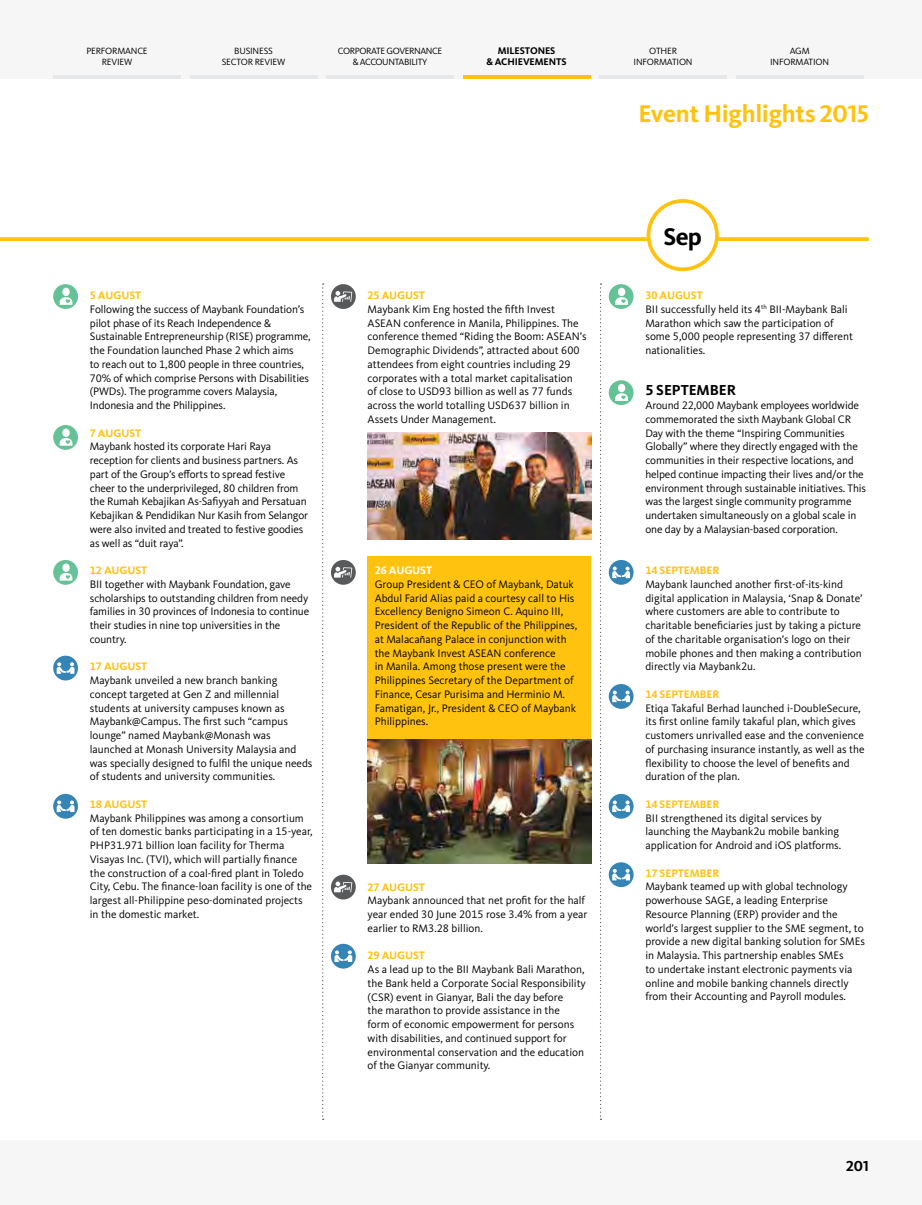
<style>
.page{position:relative;width:922px;height:1205px;background:#fff}
.page>*{position:absolute;margin:0;border:0;box-sizing:border-box;transform-origin:0 0}
.t1{font:700 25px "Kievit OT";letter-spacing:-.01em;color:#ffc20e}
.t2{font:700 25px "Kievit OT";color:#000}
.t3{font:700 15px "Kievit OT";color:#000}
.t4{font:11.25px/13.8px "Kievit OT";color:#000}
.t5{font:700 10px/11.2px "Kievit OT";letter-spacing:-.01em;color:#000;text-align:center}
.t6{font:9.38px/11.2px "Kievit OT";letter-spacing:-.02em;color:#000;text-align:center}
.t7{font:9.38px/11.2px "Kievit OT";letter-spacing:-.04em;color:#000;text-align:center}
.s1{font-weight:700;color:#ffc20e}
.s2{font-weight:700;color:#fff}
</style>
<div class="page">
<div style="left:0;top:0;width:921px;height:1205px;background:#f6f6f6"></div>
<div style="left:0;top:79px;width:921px;height:1061px;background:#fff"></div>
<hr style="left:53px;top:75px;width:128px;height:4px;background:#e6e7e8">
<hr style="left:190px;top:75px;width:127px;height:4px;background:#e6e7e8">
<hr style="left:326px;top:75px;width:128px;height:4px;background:#e6e7e8">
<hr style="left:462px;top:75px;width:128px;height:4px;background:#ffc20e">
<hr style="left:599px;top:75px;width:127px;height:4px;background:#e6e7e8">
<hr style="left:735px;top:75px;width:128px;height:4px;background:#e6e7e8">
<svg style="left:0;top:237px;width:868px;height:4px;background:#ffc51c"></svg>
<div style="left:367px;top:556px;width:224px;height:213px;background:#ffc20e"></div>
<img style="left:367px;top:433px;width:224px;height:106px">
<img style="left:367px;top:739px;width:224px;height:124px">
<div style="left:331px;top:874px;width:25px;height:25px;background:#58595b;border-radius:50%"></div>
<svg style="left:334px;top:881px;width:18px;height:11px"></svg>
<div style="left:331px;top:560px;width:25px;height:25px;background:#58595b;border-radius:50%"></div>
<svg style="left:334px;top:567px;width:18px;height:10px"></svg>
<div style="left:331px;top:284px;width:25px;height:25px;background:#58595b;border-radius:50%"></div>
<svg style="left:334px;top:291px;width:18px;height:11px"></svg>
<div style="left:53px;top:656px;width:25px;height:24px;background:#3484b5;border-radius:50%"></div>
<svg style="left:57px;top:662px;width:17px;height:12px"></svg>
<div style="left:53px;top:794px;width:25px;height:25px;background:#3484b5;border-radius:50%"></div>
<svg style="left:57px;top:800px;width:17px;height:12px"></svg>
<div style="left:331px;top:944px;width:25px;height:24px;background:#3484b5;border-radius:50%"></div>
<svg style="left:334px;top:950px;width:18px;height:12px"></svg>
<div style="left:608px;top:560px;width:25px;height:25px;background:#3484b5;border-radius:50%"></div>
<svg style="left:612px;top:566px;width:18px;height:12px"></svg>
<div style="left:608px;top:684px;width:25px;height:25px;background:#3484b5;border-radius:50%"></div>
<svg style="left:612px;top:690px;width:18px;height:12px"></svg>
<div style="left:608px;top:794px;width:25px;height:25px;background:#3484b5;border-radius:50%"></div>
<svg style="left:612px;top:800px;width:18px;height:12px"></svg>
<div style="left:608px;top:862px;width:25px;height:25px;background:#3484b5;border-radius:50%"></div>
<svg style="left:612px;top:869px;width:18px;height:11px"></svg>
<div style="left:53px;top:560px;width:25px;height:25px;background:#65c296;border-radius:50%"></div>
<div style="left:62px;top:563px;width:8px;height:9px;background:#fff;border-radius:50%"></div>
<svg style="left:60px;top:573px;width:12px;height:8px"></svg>
<div style="left:53px;top:425px;width:25px;height:25px;background:#65c296;border-radius:50%"></div>
<div style="left:62px;top:428px;width:8px;height:9px;background:#fff;border-radius:50%"></div>
<svg style="left:60px;top:438px;width:12px;height:8px"></svg>
<div style="left:608px;top:380px;width:25px;height:25px;background:#65c296;border-radius:50%"></div>
<div style="left:617px;top:384px;width:8px;height:8px;background:#fff;border-radius:50%"></div>
<svg style="left:615px;top:393px;width:13px;height:8px"></svg>
<div style="left:608px;top:284px;width:25px;height:25px;background:#65c296;border-radius:50%"></div>
<div style="left:617px;top:288px;width:8px;height:8px;background:#fff;border-radius:50%"></div>
<svg style="left:615px;top:297px;width:13px;height:8px"></svg>
<div style="left:53px;top:284px;width:25px;height:25px;background:#65c296;border-radius:50%"></div>
<div style="left:62px;top:288px;width:8px;height:8px;background:#fff;border-radius:50%"></div>
<svg style="left:60px;top:297px;width:12px;height:8px"></svg>
<svg style="left:322px;top:283px;width:1px;height:837px"></svg>
<svg style="left:600px;top:283px;width:1px;height:837px"></svg>
<div style="left:648px;top:201px;width:68px;height:68px;background:#fff;border-radius:50%"></div>
<div style="left:646px;top:199px;width:72px;height:72px;border:4px solid #ffc20e;border-radius:50%"></div>
<p class="t6" style="left:86px;top:45px;width:63px">PERFORMANCE<br>REVIEW</p>
<p class="t6" style="left:222px;top:45px;width:65px">BUSINESS<br>SECTOR REVIEW</p>
<p class="t7" style="left:338px;top:45px;width:106px">CORPORATE GOVERNANCE &amp; ACCOUNTABILITY</p>
<p class="t5" style="left:486px;top:45px;width:81px">MILESTONES<br>&amp; ACHIEVEMENTS</p>
<p class="t6" style="left:633px;top:45px;width:60px">OTHER<br>INFORMATION</p>
<p class="t6" style="left:770px;top:45px;width:60px">AGM<br>INFORMATION</p>
<p class="t1" style="left:638px;top:99px;width:232px">Event Highlights 2015</p>
<p class="t4" style="left:90px;top:289px;width:222px"><span class="s1">5 AUGUST<br></span>Following the success of Maybank Foundation’s pilot phase of its Reach Independence &amp; Sustainable Entrepreneurship (RISE) programme, the Foundation launched Phase 2 which aims<br>to reach out to 1,800 people in three countries, 70% of which comprise Persons with Disabilities (PWDs). The programme covers Malaysia, Indonesia and the Philippines.</p>
<p class="t4" style="left:90px;top:426px;width:220px"><span class="s1">7 AUGUST<br></span>Maybank hosted its corporate Hari Raya reception for clients and business partners. As part of the Group’s efforts to spread festive cheer to the underprivileged, 80 children from the Rumah Kebajikan As-Safiyyah and Persatuan Kebajikan &amp; Pendidikan Nur Kasih from Selangor were also invited and treated to festive goodies as well as “duit raya”.</p>
<p class="t4" style="left:90px;top:564px;width:221px"><span class="s1">12 AUGUST<br></span>BII together with Maybank Foundation, gave scholarships to outstanding children from needy families in 30 provinces of Indonesia to continue their studies in nine top universities in the country.</p>
<p class="t4" style="left:90px;top:660px;width:224px"><span class="s1">17 AUGUST<br></span>Maybank unveiled a new branch banking concept targeted at Gen Z and millennial students at university campuses known as Maybank@Campus. The first such “campus lounge” named Maybank@Monash was launched at Monash University Malaysia and was specially designed to fulfil the unique needs of students and university communities.</p>
<p class="t4" style="left:90px;top:797px;width:224px"><span class="s1">18 AUGUST<br></span>Maybank Philippines was among a consortium of ten domestic banks participating in a 15-year, PHP31.971 billion loan facility for Therma Visayas Inc. (TVI), which will partially finance the construction of a coal-fired plant in Toledo City, Cebu. The finance-loan facility is one of the largest all-Philippine peso-dominated projects in the domestic market.</p>
<p class="t4" style="left:367px;top:289px;width:220px"><span class="s1">25 AUGUST<br></span>Maybank Kim Eng hosted the fifth Invest ASEAN conference in Manila, Philippines. The conference themed “Riding the Boom: ASEAN’s Demographic Dividends”, attracted about 600 attendees from eight countries including 29 corporates with a total market capitalisation<br>of close to USD93 billion as well as 77 funds across the world totalling USD637 billion in Assets Under Management.</p>
<p class="t4" style="left:374px;top:564px;width:204px"><span class="s2">26 AUGUST<br></span>Group President &amp; CEO of Maybank, Datuk Abdul Farid Alias paid a courtesy call to His Excellency Benigno Simeon C. Aquino III, President of the Republic of the Philippines, at Malacañang Palace in conjunction with the Maybank Invest ASEAN conference<br>in Manila. Among those present were the Philippines Secretary of the Department of Finance, Cesar Purisima and Herminio M.<br>Famatigan, Jr., President &amp; CEO of Maybank Philippines.</p>
<p class="t4" style="left:367px;top:880px;width:221px"><span class="s1">27 AUGUST<br></span>Maybank announced that net profit for the half year ended 30 June 2015 rose 3.4% from a year earlier to RM3.28 billion.</p>
<p class="t4" style="left:367px;top:949px;width:220px"><span class="s1">29 AUGUST<br></span>As a lead up to the BII Maybank Bali Marathon, the Bank held a Corporate Social Responsibility (CSR) event in Gianyar, Bali the day before<br>the marathon to provide assistance in the<br>form of economic empowerment for persons with disabilities, and continued support for environmental conservation and the education of the Gianyar community.</p>
<p class="t2" style="left:663px;top:222px;width:40px">Sep</p>
<p class="t4" style="left:645px;top:289px;width:209px"><span class="s1">30 AUGUST<br></span>BII successfully held its 4<sup>th</sup> BII-Maybank Bali<br>Marathon which saw the participation of some 5,000 people representing 37 different nationalities.</p>
<p class="t3" style="left:645px;top:382px;width:92px">5 SEPTEMBER</p>
<p class="t4" style="left:645px;top:399px;width:222px">Around 22,000 Maybank employees worldwide commemorated the sixth Maybank Global CR Day with the theme “Inspiring Communities Globally” where they directly engaged with the communities in their respective locations, and helped continue impacting their lives and/or the environment through sustainable initiatives. This was the largest single community programme undertaken simultaneously on a global scale in one day by a Malaysian-based corporation.</p>
<p class="t4" style="left:645px;top:564px;width:219px"><span class="s1">14 SEPTEMBER<br></span>Maybank launched another first-of-its-kind digital application in Malaysia, ‘Snap &amp; Donate’ where customers are able to contribute to charitable beneficiaries just by taking a picture of the charitable organisation’s logo on their mobile phones and then making a contribution directly via Maybank2u.</p>
<p class="t4" style="left:645px;top:687px;width:220px"><span class="s1">14 SEPTEMBER<br></span>Etiqa Takaful Berhad launched i-DoubleSecure, its first online family takaful plan, which gives customers unrivalled ease and the convenience of purchasing insurance instantly, as well as the flexibility to choose the level of benefits and duration of the plan.</p>
<p class="t4" style="left:645px;top:797px;width:197px"><span class="s1">14 SEPTEMBER<br></span>BII strengthened its digital services by launching the Maybank2u mobile banking application for Android and iOS platforms.</p>
<p class="t4" style="left:645px;top:866px;width:221px"><span class="s1">17 SEPTEMBER<br></span>Maybank teamed up with global technology powerhouse SAGE, a leading Enterprise Resource Planning (ERP) provider and the world’s largest supplier to the SME segment, to provide a new digital banking solution for SMEs in Malaysia. This partnership enables SMEs<br>to undertake instant electronic payments via online and mobile banking channels directly from their Accounting and Payroll modules.</p>
<p class="t3" style="left:845px;top:1157px;width:24px">201</p>
</div>
